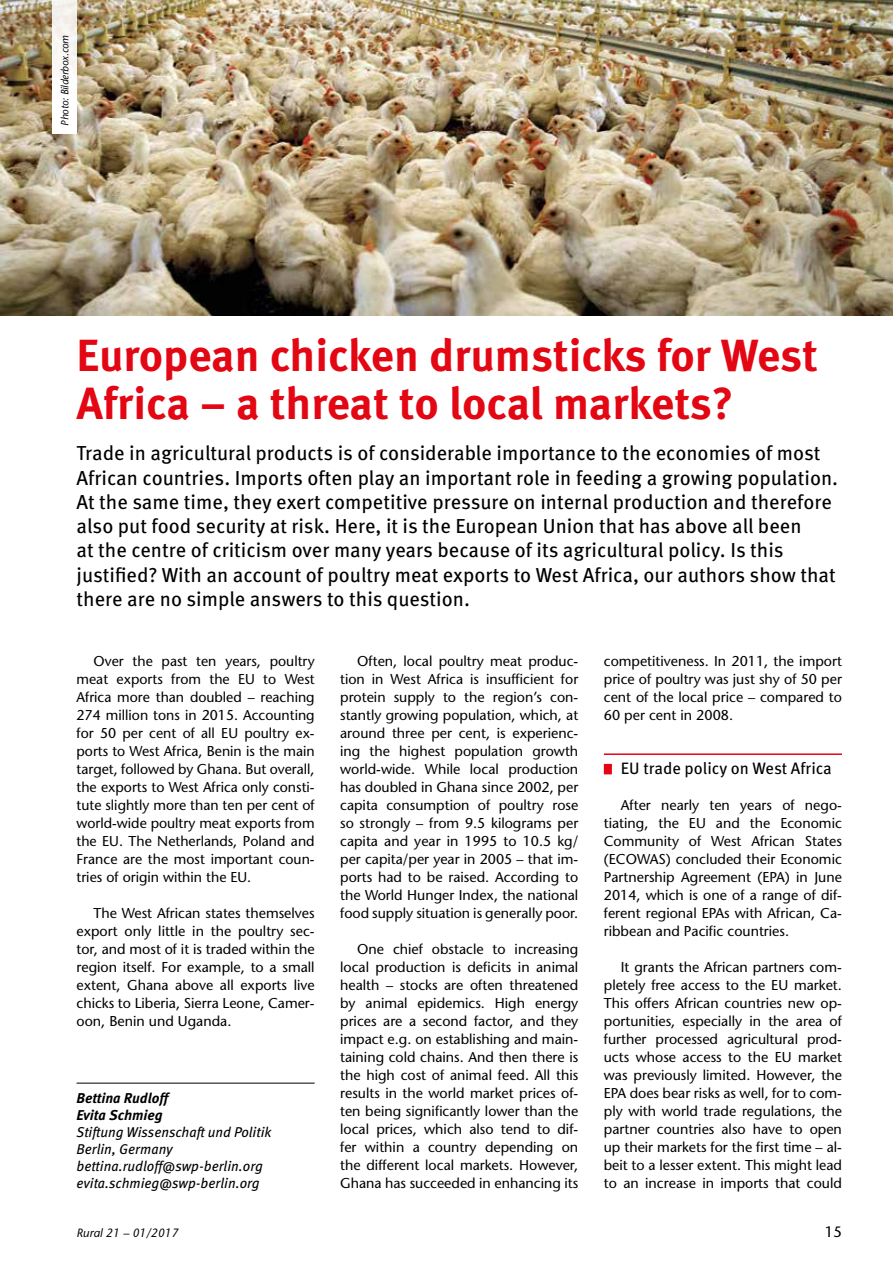
<style>
.page{position:relative;width:893px;height:1263px;background:#fff}
.page>*{position:absolute;margin:0;border:0;box-sizing:border-box;transform-origin:0 0}
.t1{font:700 45px/48px "Meta Pro";color:#e30613}
.t2{font:20.25px/24.3px "Meta Pro";color:#000}
.t3{font:16.5px "Meta Pro";color:#000}
.t4{font:500 15px "Stone Sans Std";color:#000}
.t5{font:500 14.25px/18px "Stone Sans Std";color:#000;text-align:justify}
.t6{font:italic 14.25px/17.1px "Meta Pro";color:#000}
.t7{font:italic 700 14.25px/17.1px "Meta Pro";color:#000}
.t8{font:italic 500 12px "Stone Sans Std";color:#000}
.t9{font:italic 500 10.5px "Stone Sans Std";color:#000}
</style>
<div class="page">
<img style="left:0;top:0;width:893px;height:316px">
<hr style="left:604px;top:753px;width:238px;height:2px;background:#e30613">
<div style="left:604px;top:764px;width:8px;height:10px;background:#e30613"></div>
<hr style="left:77px;top:1083px;width:238px;height:1px;background:#000">
<div style="left:52px;top:0;width:25px;height:134px;background:linear-gradient(to bottom,#f2efea,#fff)"></div>
<p class="t9" style="left:58px;top:126px;width:92px;rotate:-90deg">Photo: Bilderbox.com</p>
<h1 class="t1" style="left:77px;top:333px;width:743px">European chicken drumsticks for West<br>Africa – a threat to local markets?</h1>
<p class="t2" style="left:77px;top:442px;width:763px">Trade in agricultural products is of considerable importance to the economies of most African countries. Imports often play an important role in feeding a growing population.<br>At the same time, they exert competitive pressure on internal production and therefore also put food security at risk. Here, it is the European Union that has above all been<br>at the centre of criticism over many years because of its agricultural policy. Is this justified? With an account of poultry meat exports to West Africa, our authors show that there are no simple answers to this question.</p>
<p class="t5" style="left:77px;top:652px;width:240px;text-indent:17px">Over the past ten years, poultry meat exports from the EU to West Africa more than doubled – reaching 274 million tons in 2015. Accounting for 50 per cent of all EU poultry ex&shy;ports to West Africa, Benin is the main target, followed by Ghana. But overall, the exports to West Africa only consti&shy;tute slightly more than ten per cent of world-wide poultry meat exports from the EU. The Netherlands, Poland and France are the most important coun&shy;tries of origin within the EU.</p>
<p class="t5" style="left:77px;top:904px;width:240px;text-indent:17px">The West African states themselves export only little in the poultry sec&shy;tor, and most of it is traded within the region itself. For example, to a small extent, Ghana above all exports live chicks to Liberia, Sierra Leone, Camer&shy;oon, Benin und Uganda.</p>
<p class="t7" style="left:77px;top:1089px;width:96px">Bettina Rudloff<br>Evita Schmieg</p>
<p class="t6" style="left:77px;top:1124px;width:196px">Stiftung Wissenschaft und Politik<br>Berlin, Germany bettina.rudloff@swp-berlin.org evita.schmieg@swp-berlin.org</p>
<p class="t5" style="left:340px;top:652px;width:240px;text-indent:17px">Often, local poultry meat produc&shy;tion in West Africa is insufficient for protein supply to the region’s con&shy;stantly growing population, which, at around three per cent, is experienc&shy;ing the highest population growth world-wide. While local production has doubled in Ghana since 2002, per capita consumption of poultry rose so strongly – from 9.5 kilograms per capita and year in 1995 to 10.5 kg/ per capita/per year in 2005 – that im&shy;ports had to be raised. According to the World Hunger Index, the national food supply situation is generally poor.</p>
<p class="t5" style="left:340px;top:940px;width:240px;text-indent:17px">One chief obstacle to increasing local production is deficits in animal health – stocks are often threatened by animal epidemics. High energy prices are a second factor, and they impact e.g. on establishing and main&shy;taining cold chains. And then there is the high cost of animal feed. All this results in the world market prices of&shy;ten being significantly lower than the local prices, which also tend to dif&shy;fer within a country depending on the different local markets. However, Ghana has succeeded in enhancing its</p>
<p class="t5" style="left:604px;top:652px;width:240px">competitiveness. In 2011, the import price of poultry was just shy of 50 per cent of the local price – compared to 60 per cent in 2008.</p>
<p class="t3" style="left:621px;top:758px;width:213px">EU trade policy on West Africa</p>
<p class="t5" style="left:604px;top:796px;width:240px;text-indent:17px">After nearly ten years of nego&shy;tiating, the EU and the Economic Community of West African States (ECOWAS) concluded their Economic Partnership Agreement (EPA) in June 2014, which is one of a range of dif&shy;ferent regional EPAs with African, Ca&shy;ribbean and Pacific countries.</p>
<p class="t5" style="left:604px;top:958px;width:240px;text-indent:17px">It grants the African partners com&shy;pletely free access to the EU market.<br>This offers African countries new op&shy;portunities, especially in the area of further processed agricultural prod&shy;ucts whose access to the EU market was previously limited. However, the EPA does bear risks as well, for to com&shy;ply with world trade regulations, the partner countries also have to open up their markets for the first time – al&shy;beit to a lesser extent. This might lead to an increase in imports that could</p>
<p class="t8" style="left:77px;top:1226px;width:103px">Rural 21 – 01/2017</p>
<p class="t4" style="left:825px;top:1223px;width:19px">15</p>
</div>
